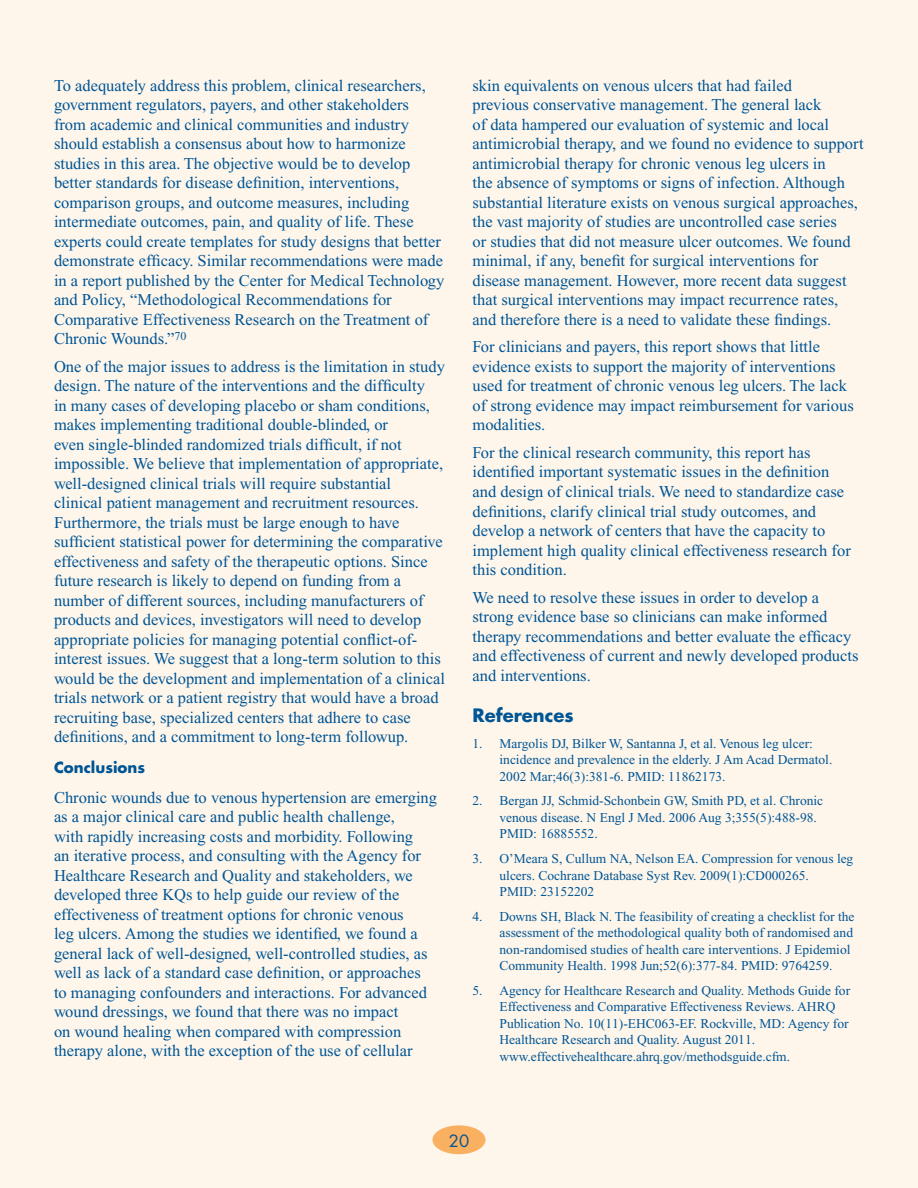
<style>
.page{position:relative;width:918px;height:1188px;background:#fff}
.page>*{position:absolute;margin:0;border:0;box-sizing:border-box;transform-origin:0 0}
.t1{font:700 18px "Futura";color:#005595}
.t2{font:16.5px/19.5px "Times New Roman";color:#005595}
.t3{font:16.5px "Futura";color:#005595}
.t4{font:700 15px "Futura";color:#005595}
.t5{font:13.5px/16.5px "Times New Roman";color:#005595}
</style>
<div class="page">
<div style="left:0;top:0;width:917px;height:1188px;background:#fef6eb"></div>
<div style="left:432px;top:1125px;width:54px;height:29px;background:#fab061;border-radius:50%"></div>
<p class="t2" style="left:54px;top:75px;width:392px">To adequately address this problem, clinical researchers, government regulators, payers, and other stakeholders from academic and clinical communities and industry should establish a consensus about how to harmonize studies in this area. The objective would be to develop better standards for disease definition, interventions, comparison groups, and outcome measures, including intermediate outcomes, pain, and quality of life. These experts could create templates for study designs that better demonstrate efficacy. Similar recommendations were made in a report published by the Center for Medical Technology and Policy, “Methodological Recommendations for Comparative Effectiveness Research on the Treatment of Chronic Wounds.”<sup>70</sup></p>
<p class="t2" style="left:54px;top:357px;width:392px">One of the major issues to address is the limitation in study design. The nature of the interventions and the difficulty<br>in many cases of developing placebo or sham conditions, makes implementing traditional double-blinded, or<br>even single-blinded randomized trials difficult, if not impossible. We believe that implementation of appropriate, well-designed clinical trials will require substantial<br>clinical patient management and recruitment resources.<br>Furthermore, the trials must be large enough to have sufficient statistical power for determining the comparative effectiveness and safety of the therapeutic options. Since future research is likely to depend on funding from a number of different sources, including manufacturers of products and devices, investigators will need to develop appropriate policies for managing potential conflict-of&shy;interest issues. We suggest that a long-term solution to this would be the development and implementation of a clinical trials network or a patient registry that would have a broad recruiting base, specialized centers that adhere to case definitions, and a commitment to long-term followup.</p>
<p class="t4" style="left:54px;top:757px;width:93px">Conclusions</p>
<p class="t2" style="left:54px;top:788px;width:385px">Chronic wounds due to venous hypertension are emerging as a major clinical care and public health challenge,<br>with rapidly increasing costs and morbidity. Following<br>an iterative process, and consulting with the Agency for Healthcare Research and Quality and stakeholders, we developed three KQs to help guide our review of the effectiveness of treatment options for chronic venous<br>leg ulcers. Among the studies we identified, we found a general lack of well-designed, well-controlled studies, as well as lack of a standard case definition, or approaches to managing confounders and interactions. For advanced wound dressings, we found that there was no impact<br>on wound healing when compared with compression therapy alone, with the exception of the use of cellular</p>
<p class="t2" style="left:473px;top:76px;width:393px">skin equivalents on venous ulcers that had failed<br>previous conservative management. The general lack<br>of data hampered our evaluation of systemic and local antimicrobial therapy, and we found no evidence to support antimicrobial therapy for chronic venous leg ulcers in<br>the absence of symptoms or signs of infection. Although substantial literature exists on venous surgical approaches, the vast majority of studies are uncontrolled case series<br>or studies that did not measure ulcer outcomes. We found minimal, if any, benefit for surgical interventions for disease management. However, more recent data suggest that surgical interventions may impact recurrence rates, and therefore there is a need to validate these findings.</p>
<p class="t2" style="left:473px;top:337px;width:383px">For clinicians and payers, this report shows that little evidence exists to support the majority of interventions used for treatment of chronic venous leg ulcers. The lack of strong evidence may impact reimbursement for various modalities.</p>
<p class="t2" style="left:473px;top:443px;width:380px">For the clinical research community, this report has identified important systematic issues in the definition and design of clinical trials. We need to standardize case definitions, clarify clinical trial study outcomes, and develop a network of centers that have the capacity to implement high quality clinical effectiveness research for this condition.</p>
<p class="t2" style="left:473px;top:587px;width:388px">We need to resolve these issues in order to develop a strong evidence base so clinicians can make informed therapy recommendations and better evaluate the efficacy and effectiveness of current and newly developed products and interventions.</p>
<p class="t1" style="left:472px;top:703px;width:103px">References</p>
<p class="t5" style="left:500px;top:735px;width:334px;text-indent:-27px">1. Margolis DJ, Bilker W, Santanna J, et al. Venous leg ulcer: incidence and prevalence in the elderly. J Am Acad Dermatol.<br>2002 Mar;46(3):381-6. PMID: 11862173.</p>
<p class="t5" style="left:500px;top:793px;width:325px;text-indent:-27px">2. Bergan JJ, Schmid-Schonbein GW, Smith PD, et al. Chronic venous disease. N Engl J Med. 2006 Aug 3;355(5):488-98.<br>PMID: 16885552.</p>
<p class="t5" style="left:500px;top:850px;width:355px;text-indent:-27px">3. O’Meara S, Cullum NA, Nelson EA. Compression for venous leg ulcers. Cochrane Database Syst Rev. 2009(1):CD000265.<br>PMID: 23152202</p>
<p class="t5" style="left:500px;top:908px;width:357px;text-indent:-27px">4. Downs SH, Black N. The feasibility of creating a checklist for the assessment of the methodological quality both of randomised and non-randomised studies of health care interventions. J Epidemiol Community Health. 1998 Jun;52(6):377-84. PMID: 9764259.</p>
<p class="t5" style="left:500px;top:982px;width:352px;text-indent:-27px">5. Agency for Healthcare Research and Quality. Methods Guide for Effectiveness and Comparative Effectiveness Reviews. AHRQ Publication No. 10(11)-EHC063-EF. Rockville, MD: Agency for Healthcare Research and Quality. August 2011. www.effectivehealthcare.ahrq.gov/methodsguide.cfm.</p>
<p class="t3" style="left:449px;top:1130px;width:22px">20</p>
</div>
